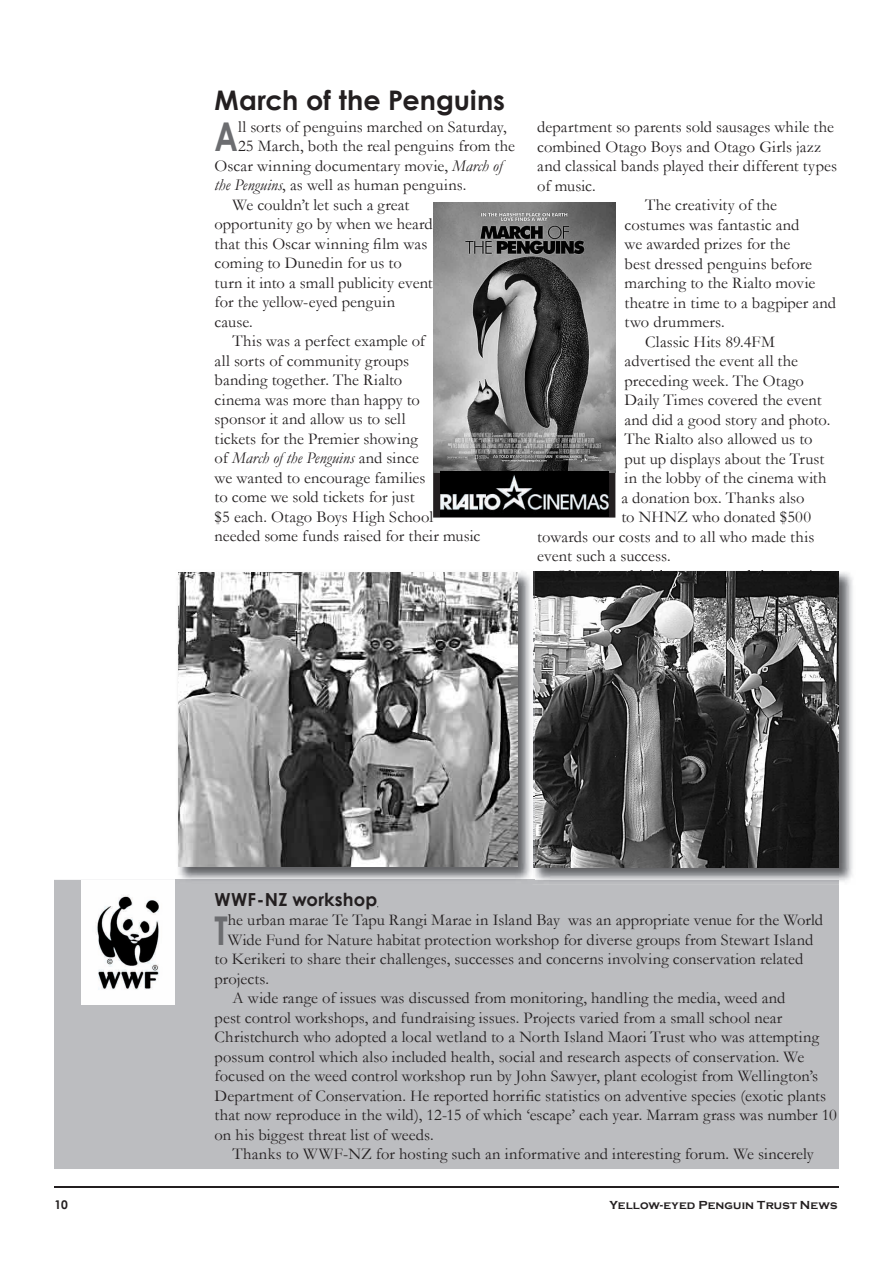
<style>
.page{position:relative;width:893px;height:1263px;background:#fff}
.page>*{position:absolute;margin:0;border:0;box-sizing:border-box;transform-origin:0 0}
.t1{font:700 39.6px "Century Gothic";color:#6c6d70;scale:.8 1}
.t2{font:700 27px "Century Gothic";color:#231f20}
.t3{font:700 18px "Century Gothic";letter-spacing:.005em;color:#231f20}
.t4{font:16.5px "Garamond";letter-spacing:.005em;color:#231f20}
.t5{font:italic 16.5px "Garamond";color:#231f20}
.t6{font:16.5px "Garamond";letter-spacing:.025em;color:#231f20}
.t7{font:700 12px "Copperplate Gothic";letter-spacing:.01em;color:#231f20}
.t8{font:700 12px "Century Gothic";color:#231f20}
.s1{font-style:italic}
.s2{font-style:normal}
</style>
<div class="page">
<hr style="left:54px;top:1187px;width:785px;height:1px;background:#231f20">
<div style="left:54px;top:880px;width:785px;height:289px;background:#bcbdc0"></div>
<svg style="left:433px;top:473px;width:182px;height:45px"></svg>
<img style="left:433px;top:202px;width:182px;height:270px">
<img style="left:440px;top:472px;width:168px;height:45px">
<img style="left:81px;top:881px;width:94px;height:124px">
<img style="left:535px;top:572px;width:318px;height:310px">
<img style="left:176px;top:880px;width:663px;height:5px">
<img style="left:535px;top:571px;width:304px;height:296px">
<img style="left:176px;top:572px;width:357px;height:308px">
<img style="left:533px;top:571px;width:2px;height:309px">
<img style="left:178px;top:572px;width:340px;height:294px">
<h2 class="t2" style="left:215px;top:83px;width:292px">March of the Penguins</h2>
<h1 class="t1" style="left:215px;top:112px;width:31px">A</h1>
<p class="t4" style="left:238px;top:116px;width:270px">ll sorts of penguins marched on Saturday,</p>
<p class="t4" style="left:238px;top:136px;width:279px">25 March, both the real penguins from the</p>
<p class="t4" style="left:215px;top:155px;width:289px">Oscar winning documentary movie, <span class="s1">March of</span></p>
<p class="t4" style="left:215px;top:175px;width:253px"><span class="s1">the Penguins</span>, as well as human penguins.</p>
<p class="t4" style="left:233px;top:194px;width:178px">We couldn’t let such a great</p>
<p class="t4" style="left:215px;top:214px;width:220px">opportunity go by when we heard</p>
<p class="t4" style="left:215px;top:233px;width:214px">that this Oscar winning film was</p>
<p class="t4" style="left:215px;top:253px;width:189px">coming to Dunedin for us to</p>
<p class="t4" style="left:215px;top:272px;width:220px">turn it into a small publicity event</p>
<p class="t4" style="left:215px;top:292px;width:182px">for the yellow-eyed penguin</p>
<p class="t4" style="left:215px;top:311px;width:40px">cause.</p>
<p class="t4" style="left:233px;top:331px;width:194px">This was a perfect example of</p>
<p class="t4" style="left:215px;top:350px;width:196px">all sorts of community groups</p>
<p class="t4" style="left:215px;top:370px;width:189px">banding together. The Rialto</p>
<p class="t4" style="left:215px;top:389px;width:207px">cinema was more than happy to</p>
<p class="t4" style="left:215px;top:409px;width:192px">sponsor it and allow us to sell</p>
<p class="t4" style="left:215px;top:428px;width:205px">tickets for the Premier showing</p>
<p class="t5" style="left:215px;top:448px;width:206px"><span class="s2">of</span> March of the Penguins <span class="s2">and since</span></p>
<p class="t4" style="left:215px;top:467px;width:212px">we wanted to encourage families</p>
<p class="t4" style="left:215px;top:487px;width:201px">to come we sold tickets for just</p>
<p class="t4" style="left:215px;top:506px;width:220px">$5 each. Otago Boys High School</p>
<p class="t4" style="left:215px;top:526px;width:267px">needed some funds raised for their music</p>
<p class="t4" style="left:537px;top:117px;width:298px">department so parents sold sausages while the</p>
<p class="t4" style="left:537px;top:137px;width:285px">combined Otago Boys and Otago Girls jazz</p>
<p class="t4" style="left:537px;top:156px;width:301px">and classical bands played their different types</p>
<p class="t4" style="left:537px;top:176px;width:60px">of music.</p>
<p class="t4" style="left:645px;top:195px;width:133px">The creativity of the</p>
<p class="t4" style="left:624px;top:215px;width:176px">costumes was fantastic and</p>
<p class="t4" style="left:624px;top:234px;width:167px">we awarded prizes for the</p>
<p class="t4" style="left:624px;top:254px;width:189px">best dressed penguins before</p>
<p class="t4" style="left:624px;top:273px;width:192px">marching to the Rialto movie</p>
<p class="t4" style="left:624px;top:293px;width:213px">theatre in time to a bagpiper and</p>
<p class="t6" style="left:624px;top:312px;width:102px">two drummers.</p>
<p class="t4" style="left:645px;top:332px;width:131px">Classic Hits 89.4FM</p>
<p class="t4" style="left:624px;top:351px;width:175px">advertised the event all the</p>
<p class="t4" style="left:624px;top:371px;width:181px">preceding week. The Otago</p>
<p class="t4" style="left:624px;top:390px;width:199px">Daily Times covered the event</p>
<p class="t4" style="left:624px;top:410px;width:207px">and did a good story and photo.</p>
<p class="t4" style="left:624px;top:429px;width:190px">The Rialto also allowed us to</p>
<p class="t4" style="left:624px;top:449px;width:201px">put up displays about the Trust</p>
<p class="t4" style="left:624px;top:468px;width:204px">in the lobby of the cinema with</p>
<p class="t4" style="left:621px;top:488px;width:185px">a donation box. Thanks also</p>
<p class="t4" style="left:621px;top:507px;width:191px">to NHNZ who donated $500</p>
<p class="t4" style="left:537px;top:527px;width:279px">towards our costs and to all who made this</p>
<p class="t4" style="left:537px;top:546px;width:135px">event such a success.</p>
<p class="t3" style="left:215px;top:888px;width:164px">WWF-NZ workshop</p>
<h1 class="t1" style="left:215px;top:905px;width:18px">T</h1>
<p class="t4" style="left:228px;top:910px;width:597px">he urban marae Te Tapu Rangi Marae in Island Bay was an appropriate venue for the World</p>
<p class="t4" style="left:228px;top:929px;width:587px">Wide Fund for Nature habitat protection workshop for diverse groups from Stewart Island</p>
<p class="t4" style="left:215px;top:949px;width:590px">to Kerikeri to share their challenges, successes and concerns involving conservation related</p>
<p class="t4" style="left:215px;top:968px;width:56px">projects.</p>
<p class="t4" style="left:233px;top:988px;width:554px">A wide range of issues was discussed from monitoring, handling the media, weed and</p>
<p class="t4" style="left:215px;top:1007px;width:569px">pest control workshops, and fundraising issues. Projects varied from a small school near</p>
<p class="t4" style="left:215px;top:1027px;width:606px">Christchurch who adopted a local wetland to a North Island Maori Trust who was attempting</p>
<p class="t4" style="left:215px;top:1046px;width:591px">possum control which also included health, social and research aspects of conservation. We</p>
<p class="t4" style="left:215px;top:1066px;width:605px">focused on the weed control workshop run by John Sawyer, plant ecologist from Wellington’s</p>
<p class="t4" style="left:215px;top:1085px;width:613px">Department of Conservation. He reported horrific statistics on adventive species (exotic plants</p>
<p class="t4" style="left:215px;top:1105px;width:624px">that now reproduce in the wild), 12-15 of which ‘escape’ each year. Marram grass was number 10</p>
<p class="t4" style="left:215px;top:1124px;width:221px">on his biggest threat list of weeds.</p>
<p class="t4" style="left:233px;top:1144px;width:583px">Thanks to WWF-NZ for hosting such an informative and interesting forum. We sincerely</p>
<p class="t8" style="left:54px;top:1197px;width:15px">10</p>
<p class="t7" style="left:609px;top:1198px;width:230px">Yellow-eyed Penguin Trust News</p>
</div>
